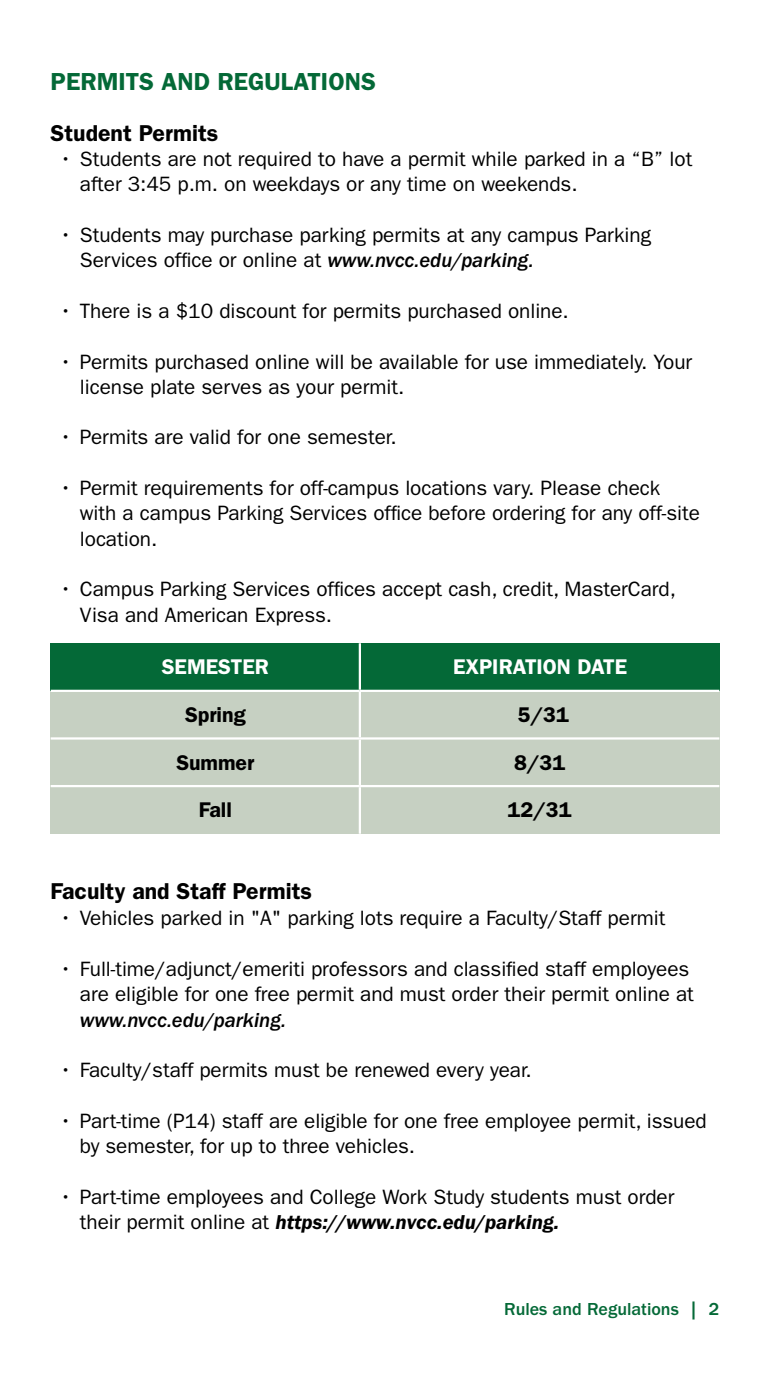
<style>
.page{position:relative;width:770px;height:1377px;background:#fff}
.page>*{position:absolute;margin:0;border:0;box-sizing:border-box;transform-origin:0 0}
.t1{font:600 24.75px "ITC Franklin Gothic Std";color:#046937}
.t2{font:600 22.95px "ITC Franklin Gothic Std";color:#000}
.t3{font:600 21.38px "ITC Franklin Gothic Std";color:#000}
.t4{font:600 21.38px "ITC Franklin Gothic Std";color:#fff}
.t5{font:20.7px/25.2px "ITC Franklin Gothic Std";letter-spacing:-.005em;color:#000}
.t6{font:20.7px "ITC Franklin Gothic Std Med It";letter-spacing:-.005em;color:#000}
.t7{font:500 18px "ITC Franklin Gothic Std";color:#046937}
.s1{font-family:"ITC Franklin Gothic Std Med It"}
.s2{font-weight:600;font-style:italic}
</style>
<div class="page">
<div style="left:51px;top:643px;width:309px;height:48px;background:#046937"></div>
<div style="left:360px;top:643px;width:359px;height:48px;background:#046937"></div>
<div style="left:51px;top:691px;width:309px;height:47px;background:#c6d0c2"></div>
<div style="left:360px;top:691px;width:359px;height:47px;background:#c6d0c2"></div>
<div style="left:51px;top:738px;width:309px;height:48px;background:#c6d0c2"></div>
<div style="left:360px;top:738px;width:359px;height:48px;background:#c6d0c2"></div>
<div style="left:51px;top:786px;width:309px;height:48px;background:#c6d0c2"></div>
<div style="left:360px;top:786px;width:359px;height:48px;background:#c6d0c2"></div>
<hr style="left:51px;top:690px;width:309px;height:2px;background:#fff">
<hr style="left:360px;top:690px;width:359px;height:2px;background:#fff">
<hr style="left:359px;top:643px;width:2px;height:47px;background:#fff">
<hr style="left:359px;top:692px;width:2px;height:45px;background:#fff">
<hr style="left:51px;top:737px;width:309px;height:3px;background:#fff">
<hr style="left:360px;top:737px;width:359px;height:3px;background:#fff">
<hr style="left:359px;top:740px;width:2px;height:45px;background:#fff">
<hr style="left:51px;top:785px;width:309px;height:2px;background:#fff">
<hr style="left:360px;top:785px;width:359px;height:2px;background:#fff">
<hr style="left:359px;top:787px;width:2px;height:47px;background:#fff">
<p class="t1" style="left:51px;top:67px;width:327px">PERMITS AND REGULATIONS</p>
<p class="t2" style="left:51px;top:119px;width:169px">Student Permits</p>
<p class="t5" style="left:80px;top:147px;width:614px;text-indent:-20px">• Students are not required to have a permit while parked in a “B” lot after 3:45 p.m. on weekdays or any time on weekends.</p>
<p class="t5" style="left:80px;top:223px;width:572px;text-indent:-20px">• Students may purchase parking permits at any campus Parking<br>Services offce or online at <span class="s1">www.nvcc.edu/parking.</span></p>
<p class="t5" style="left:60px;top:298px;width:510px">• There is a $10 discount for permits purchased online.</p>
<p class="t5" style="left:80px;top:349px;width:613px;text-indent:-20px">• Permits purchased online will be available for use immediately. Your license plate serves as your permit.</p>
<p class="t5" style="left:60px;top:425px;width:338px">• Permits are valid for one semester.</p>
<p class="t5" style="left:80px;top:476px;width:621px;text-indent:-20px">• Permit requirements for off-campus locations vary. Please check with a campus Parking Services offce before ordering for any off-site location.</p>
<p class="t5" style="left:80px;top:577px;width:597px;text-indent:-20px">• Campus Parking Services offces accept cash, credit, MasterCard,<br>Visa and American Express.</p>
<p class="t4" style="left:162px;top:654px;width:109px">SEMESTER</p>
<p class="t4" style="left:453px;top:654px;width:176px">EXPIRATION DATE</p>
<p class="t3" style="left:185px;top:702px;width:62px">Spring</p>
<p class="t3" style="left:517px;top:702px;width:53px">5/31</p>
<p class="t3" style="left:176px;top:750px;width:80px">Summer</p>
<p class="t3" style="left:514px;top:750px;width:53px">8/31</p>
<p class="t3" style="left:199px;top:797px;width:35px">Fall</p>
<p class="t3" style="left:507px;top:797px;width:65px">12/31</p>
<p class="t2" style="left:51px;top:878px;width:263px">Faculty and Staff Permits</p>
<p class="t5" style="left:60px;top:906px;width:607px">• Vehicles parked in "A" parking lots require a Faculty/Staff permit</p>
<p class="t5" style="left:60px;top:957px;width:635px;text-align:right">• Full-time/adjunct/emeriti professors and classifed staff employees are eligible for one free permit and must order their permit online at</p>
<p class="t6" style="left:80px;top:1008px;width:208px">www.nvcc.edu/parking.</p>
<p class="t5" style="left:60px;top:1058px;width:473px">• Faculty/staff permits must be renewed every year.</p>
<p class="t5" style="left:80px;top:1108px;width:628px;text-indent:-20px">• Part-time (P14) staff are eligible for one free employee permit, issued by semester, for up to three vehicles.</p>
<p class="t5" style="left:80px;top:1184px;width:596px;text-indent:-20px">• Part-time employees and College Work Study students must order their permit online at <span class="s2">https://www.nvcc.edu/parking.</span></p>
<p class="t7" style="left:504px;top:1299px;width:217px">Rules and Regulations | 2</p>
</div>
